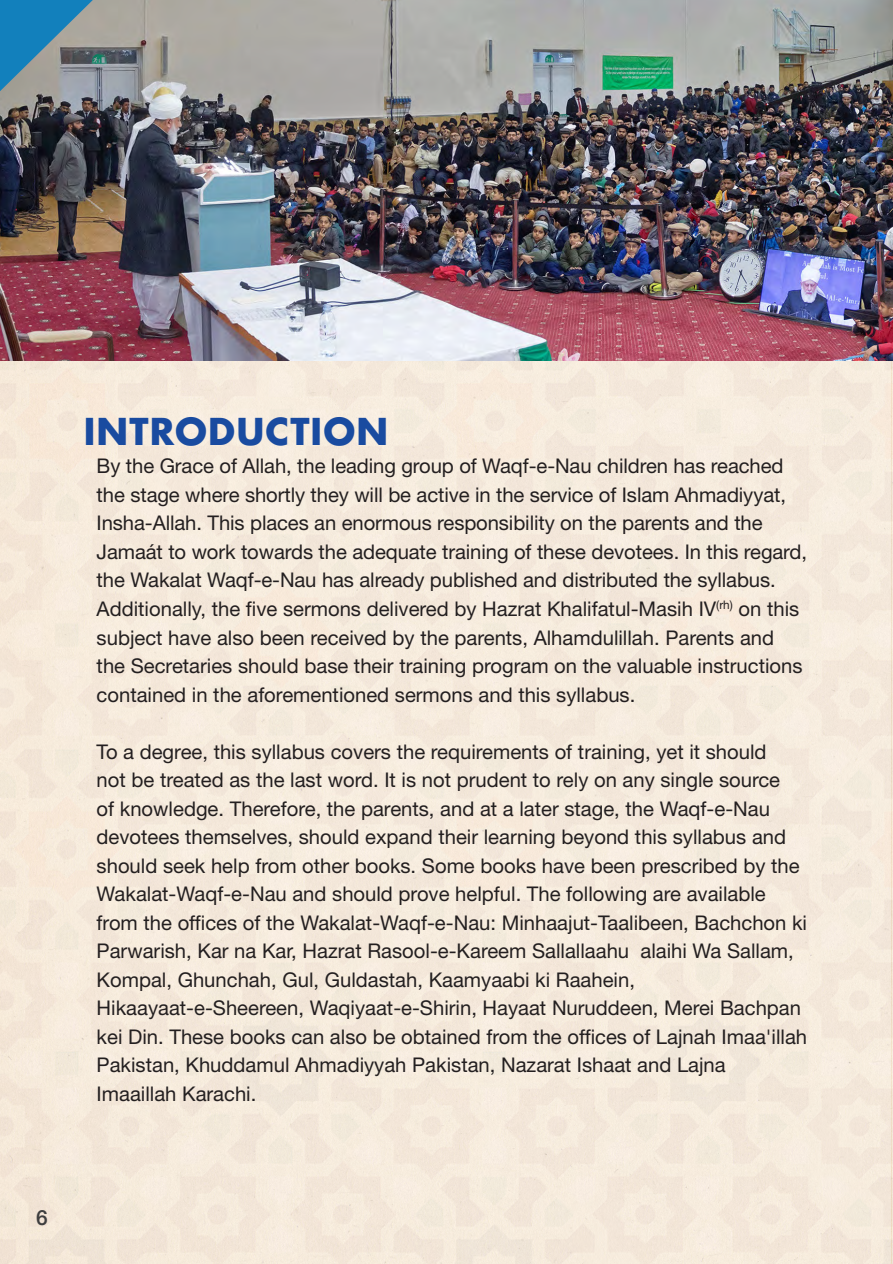
<style>
.page{position:relative;width:893px;height:1264px;background:#fff}
.page>*{position:absolute;margin:0;border:0;box-sizing:border-box;transform-origin:0 0}
.W-N_kop{font:700 36px "Futura LT";letter-spacing:.03em;color:#194ba0}
.t1{font:500 21px "Helvetica Neue LT Std";color:#3e3e3f}
.t2{font:20.25px/28.5px "Helvetica Neue LT Std";color:#231f20}
</style>
<div class="page">
<div style="left:0;top:361px;width:893px;height:902px;background:#f6ebdc"></div>
<img style="left:0;top:0;width:893px;height:361px">
<svg style="left:0;top:0;width:106px;height:105px;background:#638da3"></svg>
<p class="W-N_kop" style="left:84px;top:407px;width:306px">INTRODUCTION</p>
<p class="t2" style="left:97px;top:451px;width:712px">By the Grace of Allah, the leading group of Waqf-e-Nau children has reached the stage where shortly they will be active in the service of Islam Ahmadiyyat, Insha-Allah. This places an enormous responsibility on the parents and the Jamaát to work towards the adequate training of these devotees. In this regard, the Wakalat Waqf-e-Nau has already published and distributed the syllabus.<br>Additionally, the five sermons delivered by Hazrat Khalifatul-Masih IV<sup>(rh)</sup> on this subject have also been received by the parents, Alhamdulillah. Parents and the Secretaries should base their training program on the valuable instructions contained in the aforementioned sermons and this syllabus.</p>
<p class="t2" style="left:97px;top:736px;width:712px">To a degree, this syllabus covers the requirements of training, yet it should<br>not be treated as the last word. It is not prudent to rely on any single source<br>of knowledge. Therefore, the parents, and at a later stage, the Waqf-e-Nau devotees themselves, should expand their learning beyond this syllabus and should seek help from other books. Some books have been prescribed by the Wakalat-Waqf-e-Nau and should prove helpful. The following are available from the offices of the Wakalat-Waqf-e-Nau: Minhaajut-Taalibeen, Bachchon ki Parwarish, Kar na Kar, Hazrat Rasool-e-Kareem Sallallaahu alaihi Wa Sallam, Kompal, Ghunchah, Gul, Guldastah, Kaamyaabi ki Raahein, Hikaayaat-e-Sheereen, Waqiyaat-e-Shirin, Hayaat Nuruddeen, Merei Bachpan kei Din. These books can also be obtained from the offices of Lajnah Imaa'illah Pakistan, Khuddamul Ahmadiyyah Pakistan, Nazarat Ishaat and Lajna Imaaillah Karachi.</p>
<p class="t1" style="left:36px;top:1204px;width:13px">6</p>
</div>
